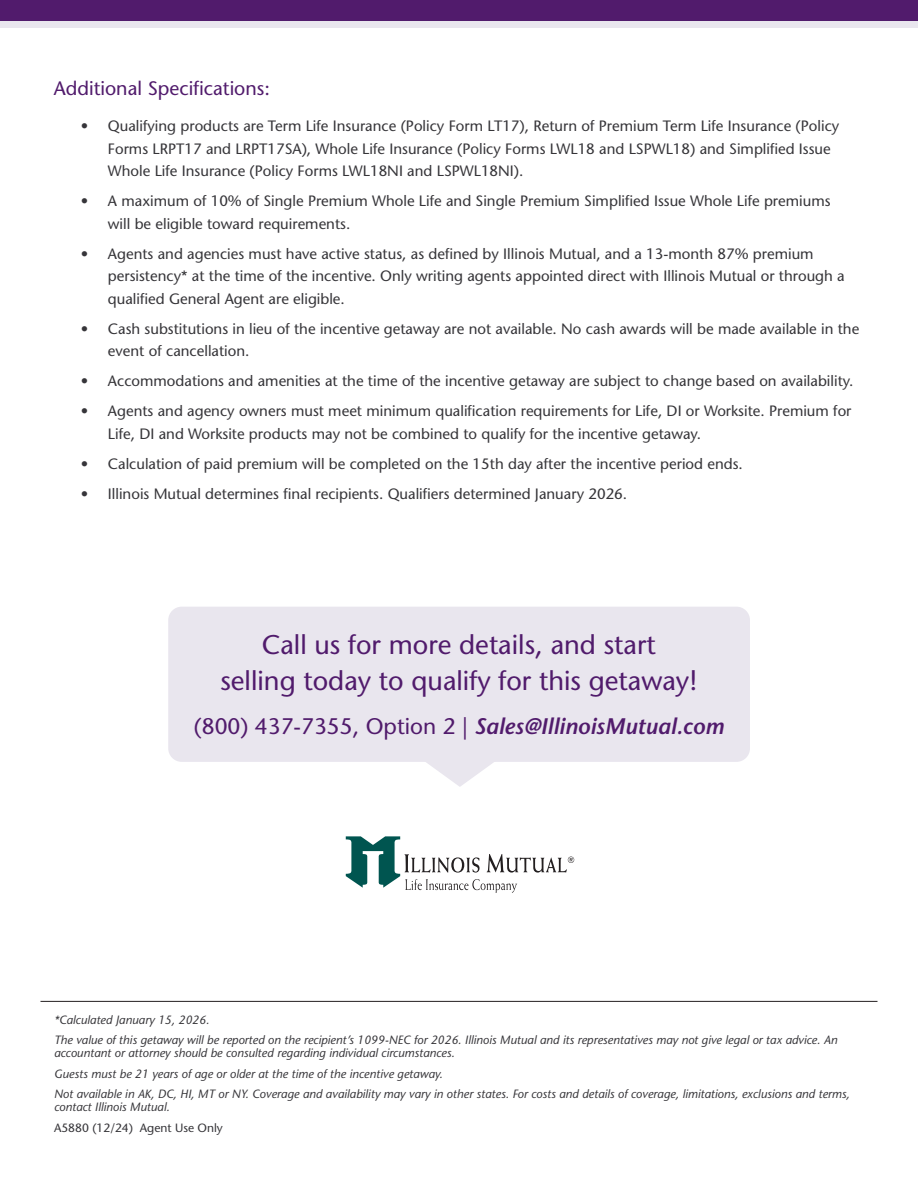
<style>
.page{position:relative;width:918px;height:1188px;background:#fff}
.page>*{position:absolute;margin:0;border:0;box-sizing:border-box;transform-origin:0 0}
.Heading_3{font:500 27px/36px "Stone Sans Std";color:#511b6c;text-align:center}
.Heading_4{font:italic 600 22.5px "Stone Sans Std";color:#511b6c}
.Heading_5{font:500 19.5px "Stone Sans Std";color:#511b6c}
.t1{font:500 15px/22.5px "Stone Sans Std";color:#363539}
.Disclaimer_8pt{font:italic 500 12px/13.5px "Stone Sans Std";color:#363539}
.Disclaimer_8pt-2{font:500 12px "Stone Sans Std";color:#363539}
.s1{font-weight:500;font-style:normal}
</style>
<div class="page">
<div style="left:168px;top:607px;width:582px;height:155px;background:#e9e6ee;border-radius:14px"></div>
<div style="left:0;top:0;width:918px;height:28px;background:#e9e6ee"></div>
<div style="left:0;top:0;width:918px;height:20px;background:#511b6c"></div>
<hr style="left:40px;top:1001px;width:838px;height:1px;background:#231f20">
<svg style="left:346px;top:836px;width:228px;height:57px"></svg>
<svg style="left:426px;top:762px;width:68px;height:25px"></svg>
<p class="Heading_5" style="left:54px;top:77px;width:218px">Additional Specifications:</p>
<p class="t1" style="left:108px;top:115px;width:733px;text-indent:-27px">• Qualifying products are Term Life Insurance (Policy Form LT17), Return of Premium Term Life Insurance (Policy<br>Forms LRPT17 and LRPT17SA), Whole Life Insurance (Policy Forms LWL18 and LSPWL18) and Simplified Issue<br>Whole Life Insurance (Policy Forms LWL18NI and LSPWL18NI).</p>
<p class="t1" style="left:108px;top:190px;width:724px;text-indent:-27px">• A maximum of 10% of Single Premium Whole Life and Single Premium Simplified Issue Whole Life premiums will be eligible toward requirements.</p>
<p class="t1" style="left:108px;top:242px;width:738px;text-indent:-27px">• Agents and agencies must have active status, as defined by Illinois Mutual, and a 13-month 87% premium persistency* at the time of the incentive. Only writing agents appointed direct with Illinois Mutual or through a qualified General Agent are eligible.</p>
<p class="t1" style="left:108px;top:317px;width:753px;text-indent:-27px">• Cash substitutions in lieu of the incentive getaway are not available. No cash awards will be made available in the event of cancellation.</p>
<p class="t1" style="left:81px;top:370px;width:774px">• Accommodations and amenities at the time of the incentive getaway are subject to change based on availability.</p>
<p class="t1" style="left:108px;top:400px;width:745px;text-indent:-27px">• Agents and agency owners must meet minimum qualification requirements for Life, DI or Worksite. Premium for<br>Life, DI and Worksite products may not be combined to qualify for the incentive getaway.</p>
<p class="t1" style="left:81px;top:452px;width:663px">• Calculation of paid premium will be completed on the 15th day after the incentive period ends.</p>
<p class="t1" style="left:81px;top:482px;width:548px">• Illinois Mutual determines final recipients. Qualifiers determined January 2026.</p>
<p class="Heading_3" style="left:220px;top:627px;width:478px">Call us for more details, and start<br>selling today to qualify for this getaway!</p>
<p class="Heading_4" style="left:194px;top:713px;width:532px"><span class="s1">(800) 437-7355, Option 2 |</span> Sales@IllinoisMutual.com</p>
<p class="Disclaimer_8pt" style="left:54px;top:1013px;width:157px">*Calculated January 15, 2026.</p>
<p class="Disclaimer_8pt" style="left:54px;top:1033px;width:785px">The value of this getaway will be reported on the recipient’s 1099-NEC for 2026. Illinois Mutual and its representatives may not give legal or tax advice. An accountant or attorney should be consulted regarding individual circumstances.</p>
<p class="Disclaimer_8pt" style="left:54px;top:1067px;width:390px">Guests must be 21 years of age or older at the time of the incentive getaway.</p>
<p class="Disclaimer_8pt" style="left:54px;top:1087px;width:797px">Not available in AK, DC, HI, MT or NY. Coverage and availability may vary in other states. For costs and details of coverage, limitations, exclusions and terms, contact Illinois Mutual.</p>
<p class="Disclaimer_8pt-2" style="left:54px;top:1120px;width:170px">A5880 (12/24) Agent Use Only</p>
</div>
